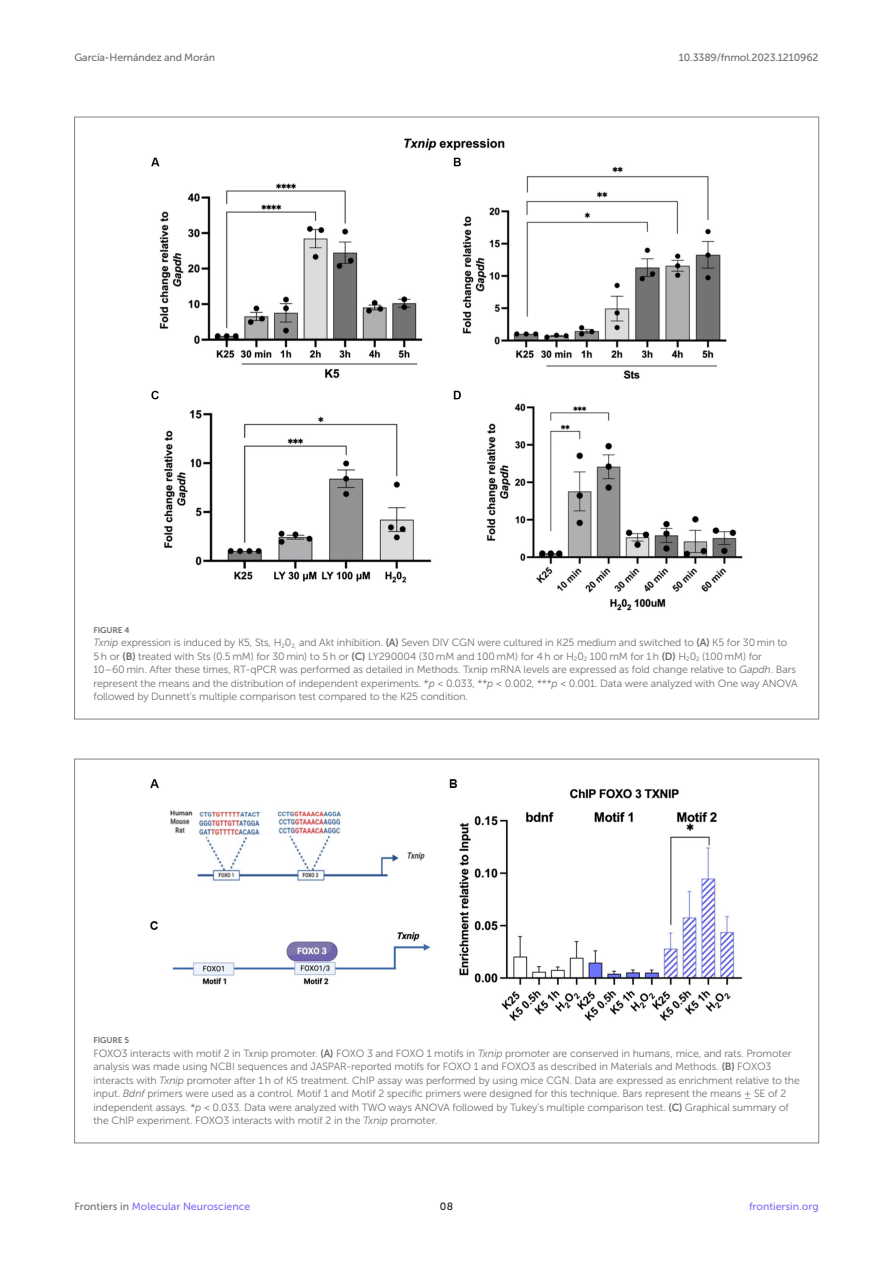
<style>
.page{position:relative;width:893px;height:1263px;background:#fff}
.page>*{position:absolute;margin:0;border:0;box-sizing:border-box;transform-origin:0 0}
.FIG_LEG{font:10.5px/13.5px "Museo Sans 300";letter-spacing:-.01em;color:#706f70}
.t1{font:10.5px "Museo Sans 500";letter-spacing:-.015em;color:#706f70}
.t2{font:10.5px "Museo Sans 500";color:#856df0}
.t3{font:10.5px "Museo Sans 500";color:#1b1c1b}
.FIG_HD{font:8.25px "Museo Sans 700";letter-spacing:-.01em;color:#706f70}
.s1{font-style:italic}
.s2{font-family:"Museo Sans 700"}
.s3{color:#706f70}
</style>
<div class="page">
<img style="left:151px;top:138px;width:592px;height:473px">
<img style="left:150px;top:779px;width:593px;height:242px">
<p class="t1" style="left:74px;top:51px;width:142px">García-Hernández and Morán</p>
<p class="t1" style="left:679px;top:51px;width:141px">10.3389/fnmol.2023.1210962</p>
<p class="FIG_HD" style="left:94px;top:625px;width:37px">FIGURE 4</p>
<p class="FIG_LEG" style="left:94px;top:636px;width:706px"><span class="s1">Txnip</span> expression is induced by K5, Sts, H<sub>2</sub>0<sub>2,</sub> and Akt inhibition. <span class="s2">(A)</span> Seven DIV CGN were cultured in K25 medium and switched to <span class="s2">(A)</span> K5 for 30 min to<br>5 h or <span class="s2">(B)</span> treated with Sts (0.5 mM) for 30 min) to 5 h or <span class="s2">(C)</span> LY290004 (30 mM and 100 mM) for 4 h or H<sub>2</sub>0<sub>2</sub> 100 mM for 1 h <span class="s2">(D)</span> H<sub>2</sub>0<sub>2</sub> (100 mM) for<br>10–60 min. After these times, RT-qPCR was performed as detailed in Methods. Txnip mRNA levels are expressed as fold change relative to <span class="s1">Gapdh</span>. Bars represent the means and the distribution of independent experiments. *<span class="s1">p</span> &lt; 0.033, **<span class="s1">p</span> &lt; 0.002, ***<span class="s1">p</span> &lt; 0.001. Data were analyzed with One way ANOVA followed by Dunnett’s multiple comparison test compared to the K25 condition.</p>
<p class="FIG_HD" style="left:94px;top:1035px;width:37px">FIGURE 5</p>
<p class="FIG_LEG" style="left:94px;top:1046px;width:708px">FOXO3 interacts with motif 2 in Txnip promoter. <span class="s2">(A)</span> FOXO 3 and FOXO 1 motifs in <span class="s1">Txnip</span> promoter are conserved in humans, mice, and rats. Promoter analysis was made using NCBI sequences and JASPAR-reported motifs for FOXO 1 and FOXO3 as described in Materials and Methods. <span class="s2">(B)</span> FOXO3 interacts with <span class="s1">Txnip</span> promoter after 1 h of K5 treatment. ChIP assay was performed by using mice CGN. Data are expressed as enrichment relative to the input. <span class="s1">Bdnf</span> primers were used as a control. Motif 1 and Motif 2 specific primers were designed for this technique. Bars represent the means ± SE of 2 independent assays. *<span class="s1">p</span> &lt; 0.033. Data were analyzed with TWO ways ANOVA followed by Tukey’s multiple comparison test. <span class="s2">(C)</span> Graphical summary of the ChIP experiment. FOXO3 interacts with motif 2 in the <span class="s1">Txnip</span> promoter.</p>
<p class="t2" style="left:74px;top:1200px;width:177px"><span class="s3">Frontiers in</span> Molecular Neuroscience</p>
<p class="t3" style="left:440px;top:1200px;width:15px">08</p>
<p class="t2" style="left:749px;top:1200px;width:71px">frontiersin.org</p>
</div>
